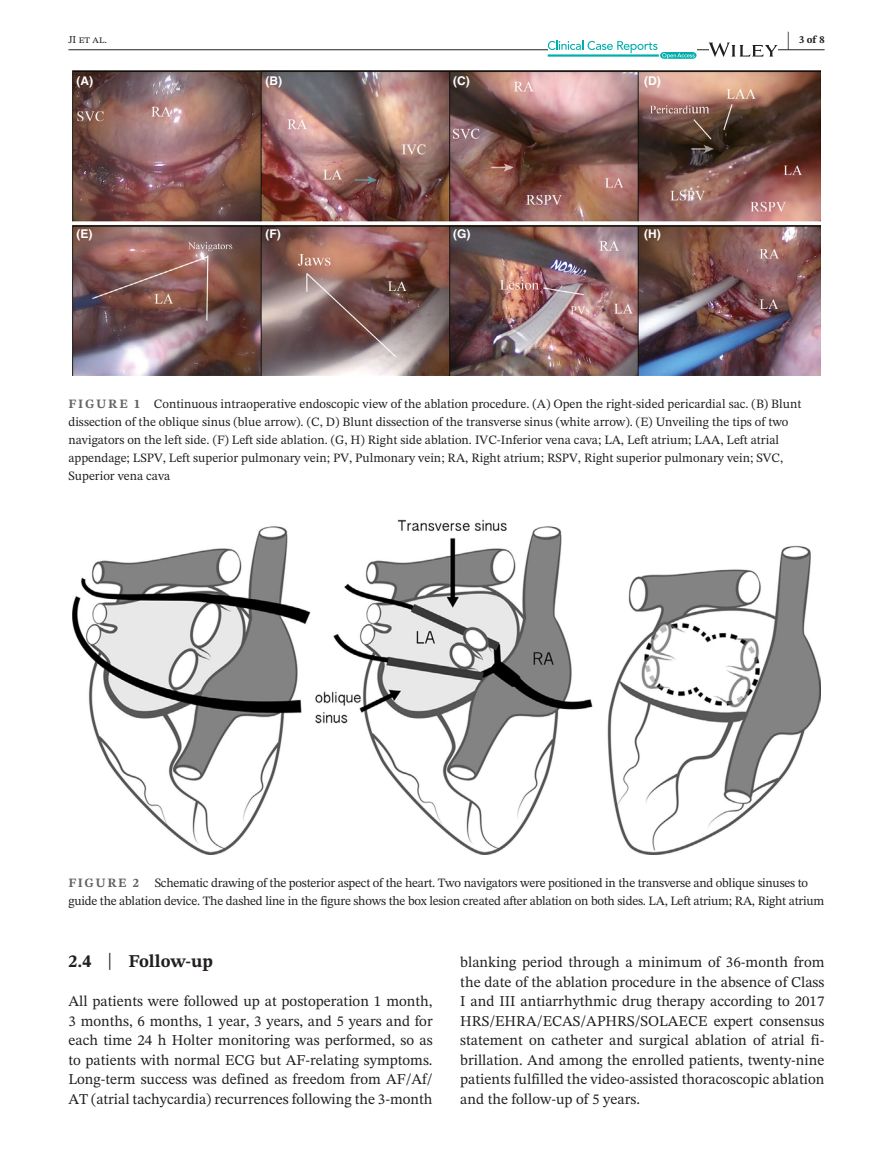
<style>
.page{position:relative;width:893px;height:1174px;background:#fff}
.page>*{position:absolute;margin:0;border:0;box-sizing:border-box;transform-origin:0 0}
.t1{font:700 21px "STIX Two Text";color:#231f20;scale:.42 1}
.t2{font:700 18px "STIX Two Text";color:#231f20}
.t3{font:15px/19.5px "STIX Two Text";color:#231f20;text-align:justify}
.t4{font:12.75px/18px "STIX Two Text";color:#231f20}
.t5{font:12.75px/18px "STIX Two Text";letter-spacing:-.02em;color:#231f20}
.t6{font:700 12px "Helvetica";color:#fff}
.t7{font:10.5px "STIX Two Text";color:#231f20}
.t8{font:700 10.5px "STIX Two Text";color:#231f20}
.s1{font-weight:700;color:#636366}
.s2{font-weight:400;font-size:23.7px}
</style>
<div class="page">
<hr style="left:68px;top:49px;width:756px;height:1px;background:#231f20">
<svg style="left:548px;top:41px;width:148px;height:18px"></svg>
<svg style="left:709px;top:43px;width:68px;height:14px"></svg>
<img style="left:72px;top:70px;width:749px;height:306px">
<img style="left:72px;top:519px;width:749px;height:335px">
<h1 class="t1" style="left:787px;top:24px;width:8px">|</h1>
<p class="t7" style="left:68px;top:32px;width:40px">JI et al.</p>
<p class="t8" style="left:799px;top:32px;width:27px">3 of 8</p>
<p class="t6" style="left:76px;top:73px;width:18px">(A)</p>
<p class="t6" style="left:265px;top:73px;width:18px">(B)</p>
<p class="t6" style="left:453px;top:73px;width:18px">(C)</p>
<p class="t6" style="left:644px;top:73px;width:18px">(D)</p>
<p class="t6" style="left:76px;top:227px;width:17px">(E)</p>
<p class="t6" style="left:265px;top:227px;width:17px">(F)</p>
<p class="t6" style="left:453px;top:227px;width:19px">(G)</p>
<p class="t6" style="left:644px;top:227px;width:18px">(H)</p>
<p class="t4" style="left:68px;top:394px;width:734px"><span class="s1">FIGURE 1</span> Continuous intraoperative endoscopic view of the ablation procedure. (A) Open the right-sided pericardial sac. (B) Blunt dissection of the oblique sinus (blue arrow). (C, D) Blunt dissection of the transverse sinus (white arrow). (E) Unveiling the tips of two navigators on the left side. (F) Left side ablation. (G, H) Right side ablation. IVC-Inferior vena cava; LA, Left atrium; LAA, Left atrial appendage; LSPV, Left superior pulmonary vein; PV, Pulmonary vein; RA, Right atrium; RSPV, Right superior pulmonary vein; SVC, Superior vena cava</p>
<p class="t5" style="left:68px;top:873px;width:757px"><span class="s1">FIGURE 2</span> Schematic drawing of the posterior aspect of the heart. Two navigators were positioned in the transverse and oblique sinuses to guide the ablation device. The dashed line in the figure shows the box lesion created after ablation on both sides. LA, Left atrium; RA, Right atrium</p>
<p class="t2" style="left:68px;top:948px;width:146px">2.4 <span class="s2">|</span> Follow-up</p>
<p class="t3" style="left:68px;top:991px;width:366px">All patients were followed up at postoperation 1 month, 3 months, 6 months, 1 year, 3 years, and 5 years and for each time 24 h Holter monitoring was performed, so as to patients with normal ECG but AF-relating symptoms.<br>Long-term success was defined as freedom from AF/Af/ AT (atrial tachycardia) recurrences following the 3-month</p>
<p class="t3" style="left:460px;top:952px;width:366px">blanking period through a minimum of 36-month from the date of the ablation procedure in the absence of Class I and III antiarrhythmic drug therapy according to 2017<br>HRS/EHRA/ECAS/APHRS/SOLAECE expert consensus statement on catheter and surgical ablation of atrial fi&shy;brillation. And among the enrolled patients, twenty-nine patients fulfilled the video-assisted thoracoscopic ablation and the follow-up of 5 years.</p>
</div>
